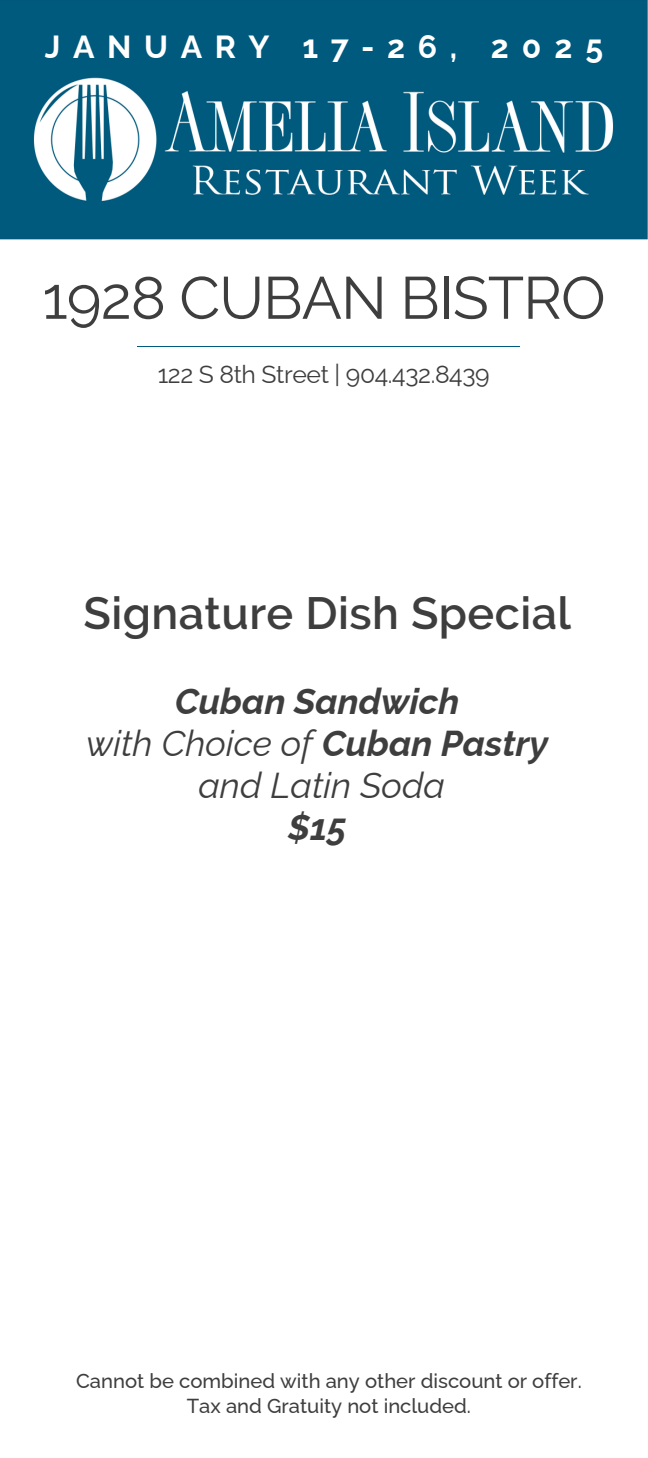
<style>
.page{position:relative;width:648px;height:1458px;background:#fff}
.page>*{position:absolute;margin:0;border:0;box-sizing:border-box;transform-origin:0 0}
.t1{font:59.4px "Raleway";letter-spacing:-.015em;color:#3f3e3f}
.t2{font:600 45px "Raleway";letter-spacing:.01em;color:#3f3e3f}
.t3{font:italic 700 36px/42.3px "Raleway";color:#3f3e3f;text-align:center}
.t4{font:700 31.95px "Raleway";letter-spacing:.395em;color:#fff}
.t5{font:24.75px "Raleway";letter-spacing:-.015em;color:#3f3e3f}
.t6{font:500 20.25px/25.2px "Raleway";color:#3f3e3f;text-align:center}
.s1{font-weight:400}
</style>
<div class="page">
<hr style="left:138px;top:346px;width:382px;height:1px;background:#005a7d">
<img style="left:0;top:0;width:648px;height:240px">
<h2 class="t4" style="left:45px;top:28px;width:414px">JANUARY 17-26,</h2>
<h3 class="t4" style="left:491px;top:28px;width:114px">2025</h3>
<p class="t1" style="left:42px;top:263px;width:565px">1928 CUBAN BISTRO</p>
<h4 class="t5" style="left:158px;top:360px;width:334px">122 S 8th Street | 904.432.8439</h4>
<h5 class="t2" style="left:83px;top:587px;width:489px">Signature Dish Special</h5>
<h1 class="t3" style="left:86px;top:680px;width:463px">Cuban Sandwich<br><span class="s1">with Choice of</span> Cuban Pastry <span class="s1">and Latin Soda<br></span>$15</h1>
<h6 class="t6" style="left:76px;top:1368px;width:507px">Cannot be combined with any other discount or offer.<br>Tax and Gratuity not included.</h6>
</div>
